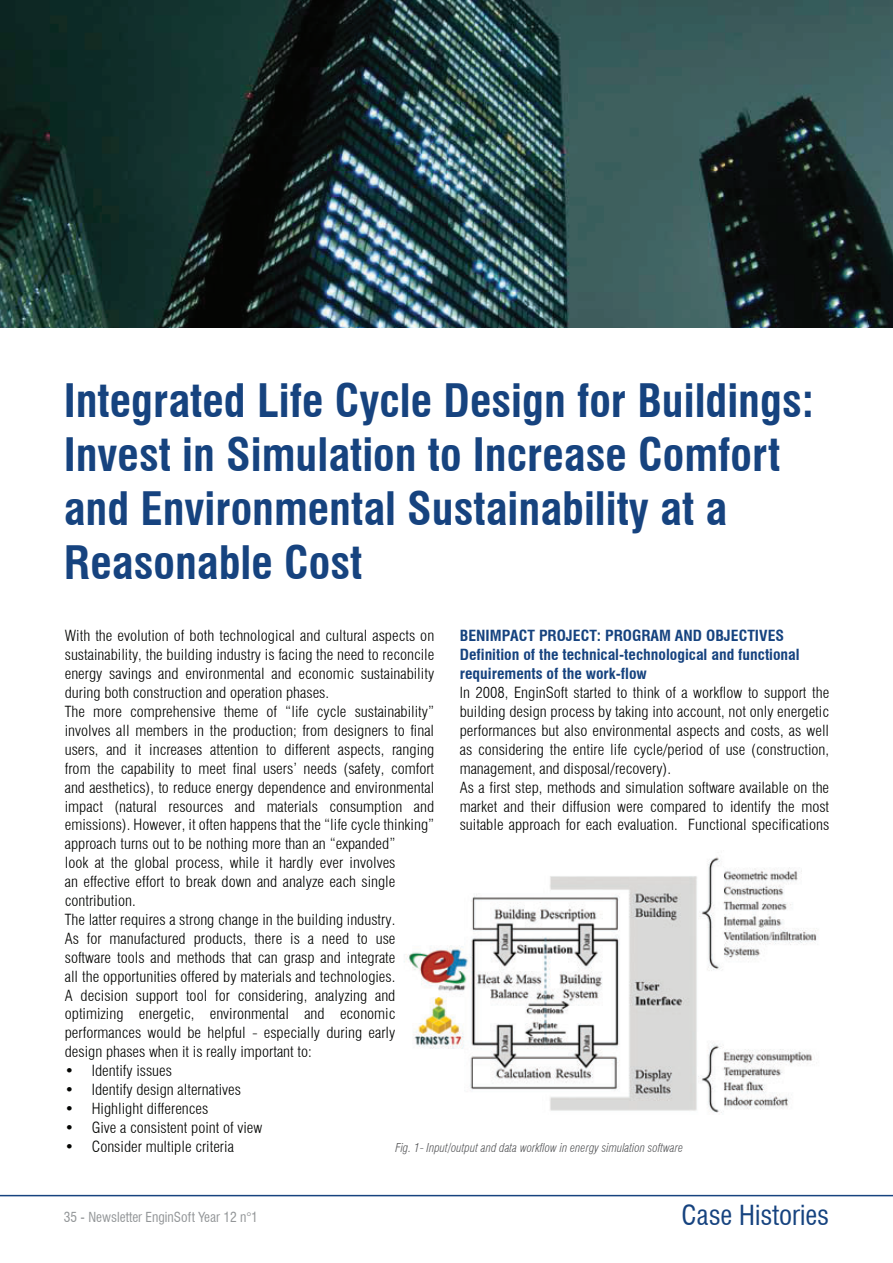
<style>
.page{position:relative;width:893px;height:1263px;background:#fff}
.page>*{position:absolute;margin:0;border:0;box-sizing:border-box;transform-origin:0 0}
.t1{font:700 condensed 45px/54px "Swiss 721 BT";color:#16437f}
.t2{font:condensed 27px "Swiss 721 BT";color:#16437f}
.t3{font:300 condensed 15px/18.9px "Swiss 721 BT";color:#040503;scale:1.05 1}
.t4{font:700 condensed 15px/18.9px "Swiss 721 BT";color:#16437f;scale:1.05 1}
.t5{font:condensed 13.5px "Swiss 721 BT";color:#939698}
.t6{font:italic 300 condensed 12px "Swiss 721 BT";color:#58595b}
</style>
<div class="page">
<hr style="left:0;top:1195px;width:893px;height:1px;background:#16437f">
<img style="left:0;top:0;width:893px;height:327px">
<img style="left:404px;top:857px;width:414px;height:256px">
<h1 class="t1" style="left:64px;top:374px;width:752px">Integrated Life Cycle Design for Buildings:<br>Invest in Simulation to Increase Comfort and Environmental Sustainability at a Reasonable Cost</h1>
<p class="t4" style="left:460px;top:627px;width:325px">BENIMPACT PROJECT: PROGRAM AND OBJECTIVES<br>Definition of the technical-technological and functional requirements of the work-flow</p>
<p class="t3" style="left:460px;top:683px;width:353px">In 2008, EnginSoft started to think of a workflow to support the building design process by taking into account, not only energetic performances but also environmental aspects and costs, as well as considering the entire life cycle/period of use (construction, management, and disposal/recovery).<br>As a first step, methods and simulation software available on the market and their diffusion were compared to identify the most suitable approach for each evaluation. Functional specifications</p>
<p class="t3" style="left:65px;top:627px;width:353px">With the evolution of both technological and cultural aspects on sustainability, the building industry is facing the need to reconcile energy savings and environmental and economic sustainability during both construction and operation phases.<br>The more comprehensive theme of “life cycle sustainability” involves all members in the production; from designers to final users, and it increases attention to different aspects, ranging from the capability to meet final users’ needs (safety, comfort and aesthetics), to reduce energy dependence and environmental impact (natural resources and materials consumption and emissions). However, it often happens that the “life cycle thinking” approach turns out to be nothing more than an “expanded”<br>look at the global process, while it hardly ever involves<br>an effective effort to break down and analyze each single contribution.<br>The latter requires a strong change in the building industry.<br>As for manufactured products, there is a need to use software tools and methods that can grasp and integrate<br>all the opportunities offered by materials and technologies.<br>A decision support tool for considering, analyzing and optimizing energetic, environmental and economic performances would be helpful - especially during early design phases when it is really important to:</p>
<p class="t3" style="left:65px;top:1061px;width:104px">• Identify issues</p>
<p class="t3" style="left:65px;top:1080px;width:169px">• Identify design alternatives</p>
<p class="t3" style="left:65px;top:1099px;width:138px">• Highlight differences</p>
<p class="t3" style="left:65px;top:1118px;width:190px">• Give a consistent point of view</p>
<p class="t3" style="left:65px;top:1137px;width:163px">• Consider multiple criteria</p>
<p class="t6" style="left:395px;top:1140px;width:289px">Fig. 1- Input/output and data workflow in energy simulation software</p>
<p class="t5" style="left:64px;top:1209px;width:196px">35 - Newsletter EnginSoft Year 12 n°1</p>
<h2 class="t2" style="left:681px;top:1199px;width:149px">Case Histories</h2>
</div>
